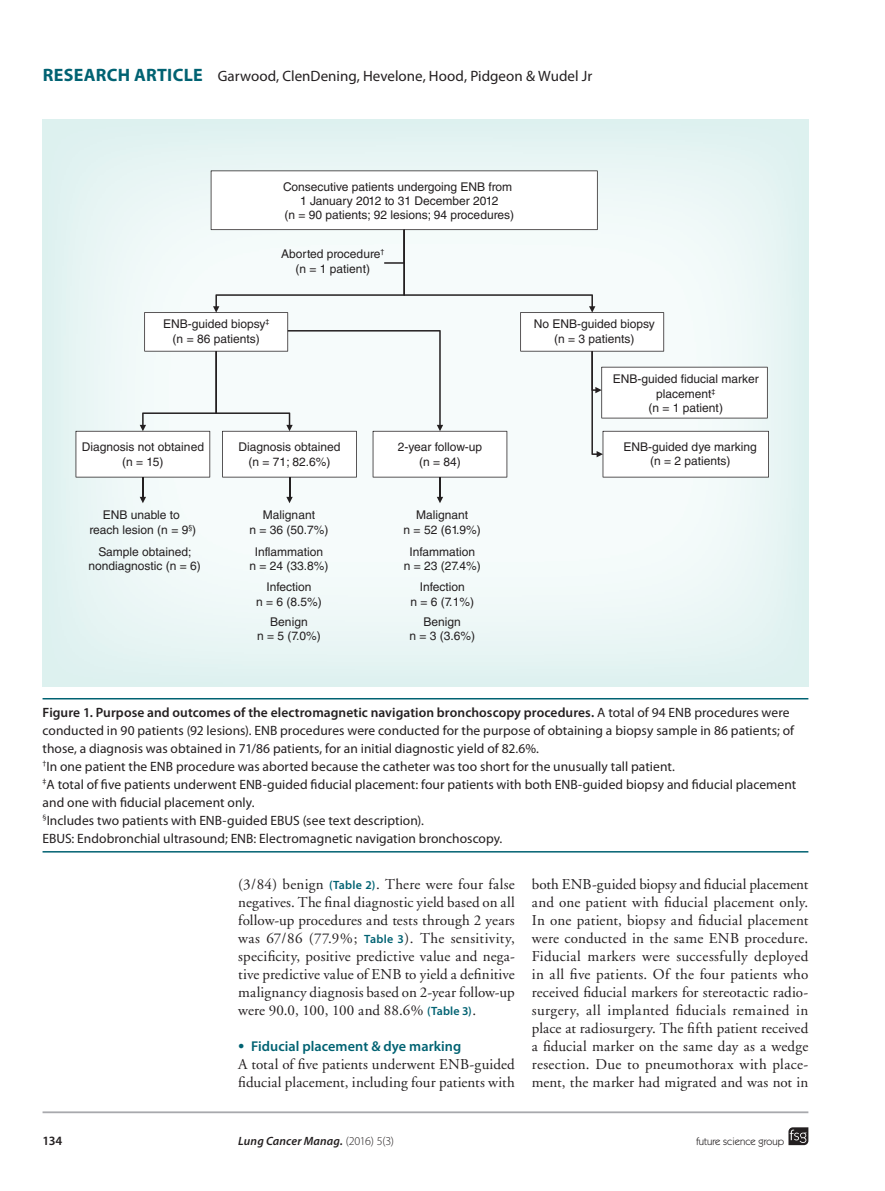
<style>
.page{position:relative;width:885px;height:1191px;background:#fff}
.page>*{position:absolute;margin:0;border:0;box-sizing:border-box;transform-origin:0 0}
.bodyfirst{font:15px/18px "Adobe Garamond";letter-spacing:.005em;color:#231f20}
.bodyindent{font:15px/18px "Adobe Garamond";letter-spacing:.005em;color:#231f20;text-align:justify}
.t1{font:15px "Myriad Pro";color:#231f20}
.t2{font:600 14.25px "Myriad Pro";letter-spacing:.005em;color:#006272}
.figurecaption{font:13.5px/18px "Myriad Pro";letter-spacing:.005em;color:#231f20}
.t3{font:600 12.75px "Myriad Pro";color:#231f20}
.t4{font:12px/14.4px "Helvetica LT Std";color:#231f20;text-align:center}
.t5{font:italic 600 12px "Myriad Pro";letter-spacing:.01em;color:#231f20}
.t6{font:10.5px "Itc Kabel";color:#231f20}
.s1{font-weight:700;font-size:18px;color:#006272}
.s2{font-weight:600}
.s3{font-family:"Myriad Pro";font-weight:600;font-size:12px;color:#006272}
.s4{font-family:"Arial";font-weight:400;font-size:10.5px}
.s5{font-weight:300;font-style:normal}
</style>
<div class="page">
<svg style="left:788px;top:1127px;width:20px;height:18px"></svg>
<hr style="left:43px;top:1111px;width:765px;height:2px;background:#a8a9ad">
<hr style="left:43px;top:698px;width:765px;height:1px;background:#006272">
<hr style="left:43px;top:851px;width:765px;height:1px;background:#006272">
<img style="left:43px;top:119px;width:765px;height:568px">
<svg style="left:76px;top:170px;width:692px;height:333px"></svg>
<p class="t1" style="left:43px;top:67px;width:551px"><span class="s1">RESEARCH ARTICLE</span> Garwood, ClenDening, Hevelone, Hood, Pidgeon &amp; Wudel Jr</p>
<p class="t4" style="left:283px;top:179px;width:232px">Consecutive patients undergoing ENB from<br>1 January 2012 to 31 December 2012<br>(n = 90 patients; 92 lesions; 94 procedures)</p>
<p class="t4" style="left:281px;top:247px;width:105px">Aborted procedure<sup>† </sup>(n = 1 patient)</p>
<p class="t4" style="left:163px;top:317px;width:108px">ENB-guided biopsy<sup>‡ </sup>(n = 86 patients)</p>
<p class="t4" style="left:533px;top:317px;width:123px">No ENB-guided biopsy (n = 3 patients)</p>
<p class="t4" style="left:82px;top:440px;width:124px">Diagnosis not obtained (n = 15)</p>
<p class="t4" style="left:238px;top:440px;width:104px">Diagnosis obtained (n = 71; 82.6%)</p>
<p class="t4" style="left:398px;top:440px;width:86px">2-year follow-up (n = 84)</p>
<p class="t4" style="left:89px;top:508px;width:108px">ENB unable to reach lesion (n = 9<sup>§</sup>)</p>
<p class="t4" style="left:88px;top:544px;width:114px">Sample obtained; nondiagnostic (n = 6)</p>
<p class="t4" style="left:249px;top:508px;width:81px">Malignant<br>n = 36 (50.7%)</p>
<p class="t4" style="left:249px;top:544px;width:81px">Inflammation<br>n = 24 (33.8%)</p>
<p class="t4" style="left:256px;top:580px;width:67px">Infection<br>n = 6 (8.5%)</p>
<p class="t4" style="left:257px;top:614px;width:65px">Benign<br>n = 5 (7.0%)</p>
<p class="t4" style="left:403px;top:508px;width:79px">Malignant<br>n = 52 (61.9%)</p>
<p class="t4" style="left:404px;top:544px;width:78px">Infammation<br>n = 23 (27.4%)</p>
<p class="t4" style="left:410px;top:580px;width:65px">Infection<br>n = 6 (7.1%)</p>
<p class="t4" style="left:409px;top:614px;width:67px">Benign<br>n = 3 (3.6%)</p>
<p class="t4" style="left:612px;top:372px;width:147px">ENB-guided fiducial marker placement<sup>‡<br></sup>(n = 1 patient)</p>
<p class="t4" style="left:623px;top:439px;width:135px">ENB-guided dye marking (n = 2 patients)</p>
<p class="figurecaption" style="left:43px;top:703px;width:755px"><span class="s2">Figure 1. Purpose and outcomes of the electromagnetic navigation bronchoscopy procedures.</span> A total of 94 ENB procedures were conducted in 90 patients (92 lesions). ENB procedures were conducted for the purpose of obtaining a biopsy sample in 86 patients; of those, a diagnosis was obtained in 71/86 patients, for an initial diagnostic yield of 82.6%.<br><sup>†</sup>In one patient the ENB procedure was aborted because the catheter was too short for the unusually tall patient.<br><sup>‡</sup>A total of five patients underwent ENB-guided fiducial placement: four patients with both ENB-guided biopsy and fiducial placement and one with fiducial placement only.<br><sup>§</sup>Includes two patients with ENB-guided EBUS (see text description).<br>EBUS: Endobronchial ultrasound; ENB: Electromagnetic navigation bronchoscopy.</p>
<p class="bodyindent" style="left:238px;top:875px;width:278px">(3/84) benign <span class="s3">(Table 2)</span>. There were four false negatives. The final diagnostic yield based on all follow-up procedures and tests through 2 years was 67/86 (77.9%; <span class="s3">Table 3</span>). The sensitivity, specificity, positive predictive value and nega&shy;tive predictive value of ENB to yield a definitive malignancy diagnosis based on 2-year follow-up were 90.0, 100, 100 and 88.6% <span class="s3">(Table 3)</span>.</p>
<p class="t2" style="left:238px;top:1037px;width:224px"><span class="s4">●</span> Fiducial placement &amp; dye marking</p>
<p class="bodyfirst" style="left:238px;top:1055px;width:278px">A total of five patients underwent ENB-guided fiducial placement, including four patients with</p>
<p class="bodyfirst" style="left:531px;top:875px;width:278px;text-align:justify">both ENB-guided biopsy and fiducial placement and one patient with fiducial placement only.<br>In one patient, biopsy and fiducial placement were conducted in the same ENB procedure.<br>Fiducial markers were successfully deployed in all five patients. Of the four patients who received fiducial markers for stereotactic radio&shy;surgery, all implanted fiducials remained in place at radiosurgery. The fifth patient received a fiducial marker on the same day as a wedge resection. Due to pneumothorax with place&shy;ment, the marker had migrated and was not in</p>
<p class="t3" style="left:43px;top:1132px;width:21px">134</p>
<p class="t5" style="left:238px;top:1133px;width:157px">Lung Cancer Manag. <span class="s5">(2016) 5(3)</span></p>
<p class="t6" style="left:696px;top:1135px;width:90px">future science group</p>
</div>
